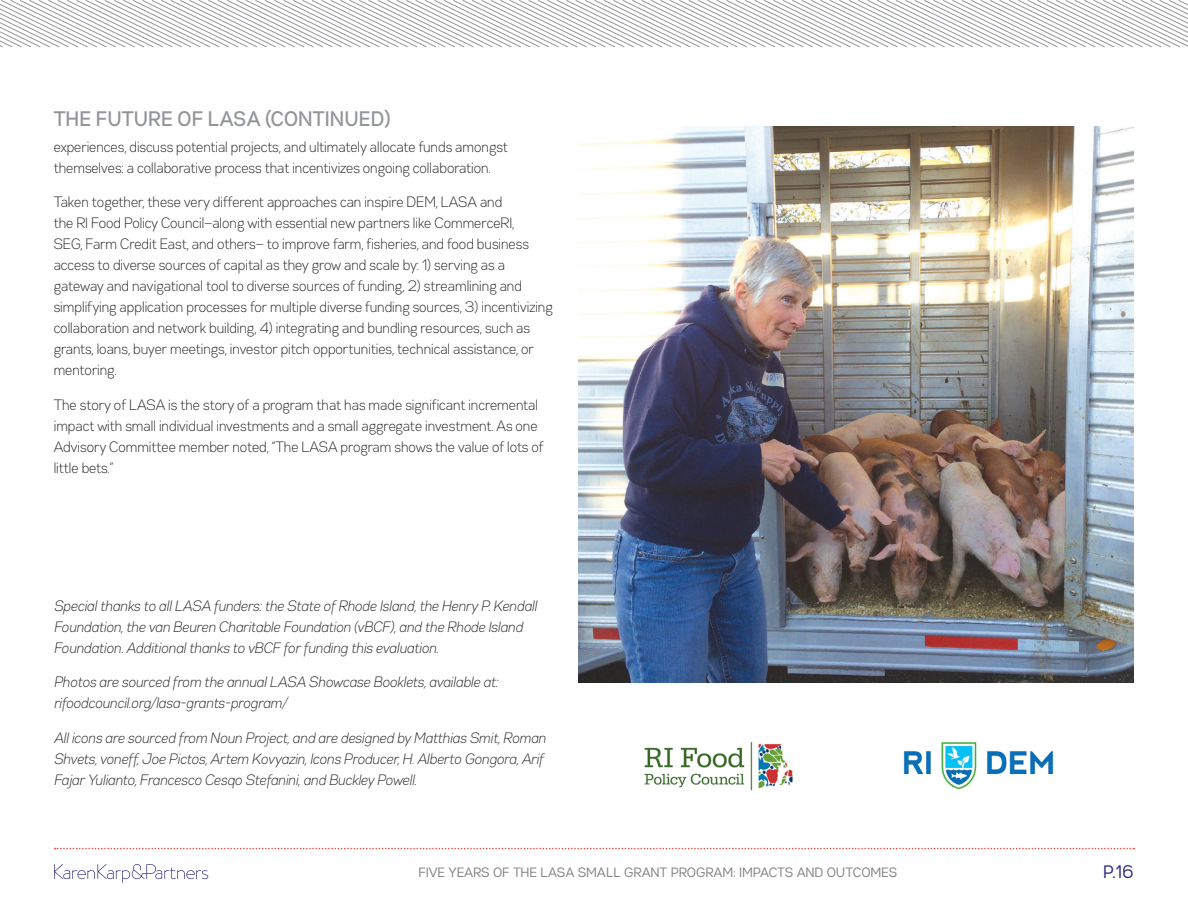
<style>
.page{position:relative;width:1188px;height:918px;background:#fff}
.page>*{position:absolute;margin:0;border:0;box-sizing:border-box;transform-origin:0 0}
.CLT_Header1{font:600 condensed 21px "Gabriel Sans";color:#939598}
.t1{font:condensed 18px "Gabriel Sans";color:#292780}
.LASA_Body{font:300 condensed 15px/21px "Gabriel Sans";color:#231f20}
.LASA_Body-2{font:italic 300 condensed 15px/21px "Gabriel Sans";color:#231f20}
.t2{font:condensed 13.5px "Gabriel Sans";color:#808285}
</style>
<div class="page">
<svg style="left:0;top:0;width:1188px;height:48px"></svg>
<svg style="left:54px;top:864px;width:154px;height:19px"></svg>
<svg style="left:55px;top:848px;width:1079px;height:1px"></svg>
<img style="left:578px;top:126px;width:556px;height:556px">
<img style="left:644px;top:742px;width:149px;height:49px">
<img style="left:903px;top:742px;width:151px;height:48px">
<p class="CLT_Header1" style="left:54px;top:107px;width:339px">THE FUTURE OF LASA (CONTINUED)</p>
<p class="LASA_Body" style="left:54px;top:136px;width:456px">experiences, discuss potential projects, and ultimately allocate funds amongst themselves: a collaborative process that incentivizes ongoing collaboration.</p>
<p class="LASA_Body" style="left:54px;top:192px;width:501px">Taken together, these very different approaches can inspire DEM, LASA and<br>the RI Food Policy Council—along with essential new partners like CommerceRI,<br>SEG, Farm Credit East, and others— to improve farm, fisheries, and food business access to diverse sources of capital as they grow and scale by: 1) serving as a gateway and navigational tool to diverse sources of funding, 2) streamlining and simplifying application processes for multiple diverse funding sources, 3) incentivizing collaboration and network building, 4) integrating and bundling resources, such as grants, loans, buyer meetings, investor pitch opportunities, technical assistance, or mentoring.</p>
<p class="LASA_Body" style="left:54px;top:394px;width:491px">The story of LASA is the story of a program that has made significant incremental impact with small individual investments and a small aggregate investment. As one Advisory Committee member noted, “The LASA program shows the value of lots of little bets.”</p>
<p class="LASA_Body-2" style="left:54px;top:595px;width:485px">Special thanks to all LASA funders: the State of Rhode Island, the Henry P. Kendall<br>Foundation, the van Beuren Charitable Foundation (vBCF), and the Rhode Island<br>Foundation. Additional thanks to vBCF for funding this evaluation.</p>
<p class="LASA_Body-2" style="left:54px;top:672px;width:446px">Photos are sourced from the annual LASA Showcase Booklets, available at: rifoodcouncil.org/lasa-grants-program/</p>
<p class="LASA_Body-2" style="left:54px;top:727px;width:494px">All icons are sourced from Noun Project, and are designed by Matthias Smit, Roman<br>Shvets, voneff, Joe Pictos, Artem Kovyazin, Icons Producer, H. Alberto Gongora, Arif<br>Fajar Yulianto, Francesco Cesqo Stefanini, and Buckley Powell.</p>
<p class="t2" style="left:419px;top:865px;width:480px">FIVE YEARS OF THE LASA SMALL GRANT PROGRAM: IMPACTS AND OUTCOMES</p>
<p class="t1" style="left:1103px;top:861px;width:32px">P.16</p>
</div>
